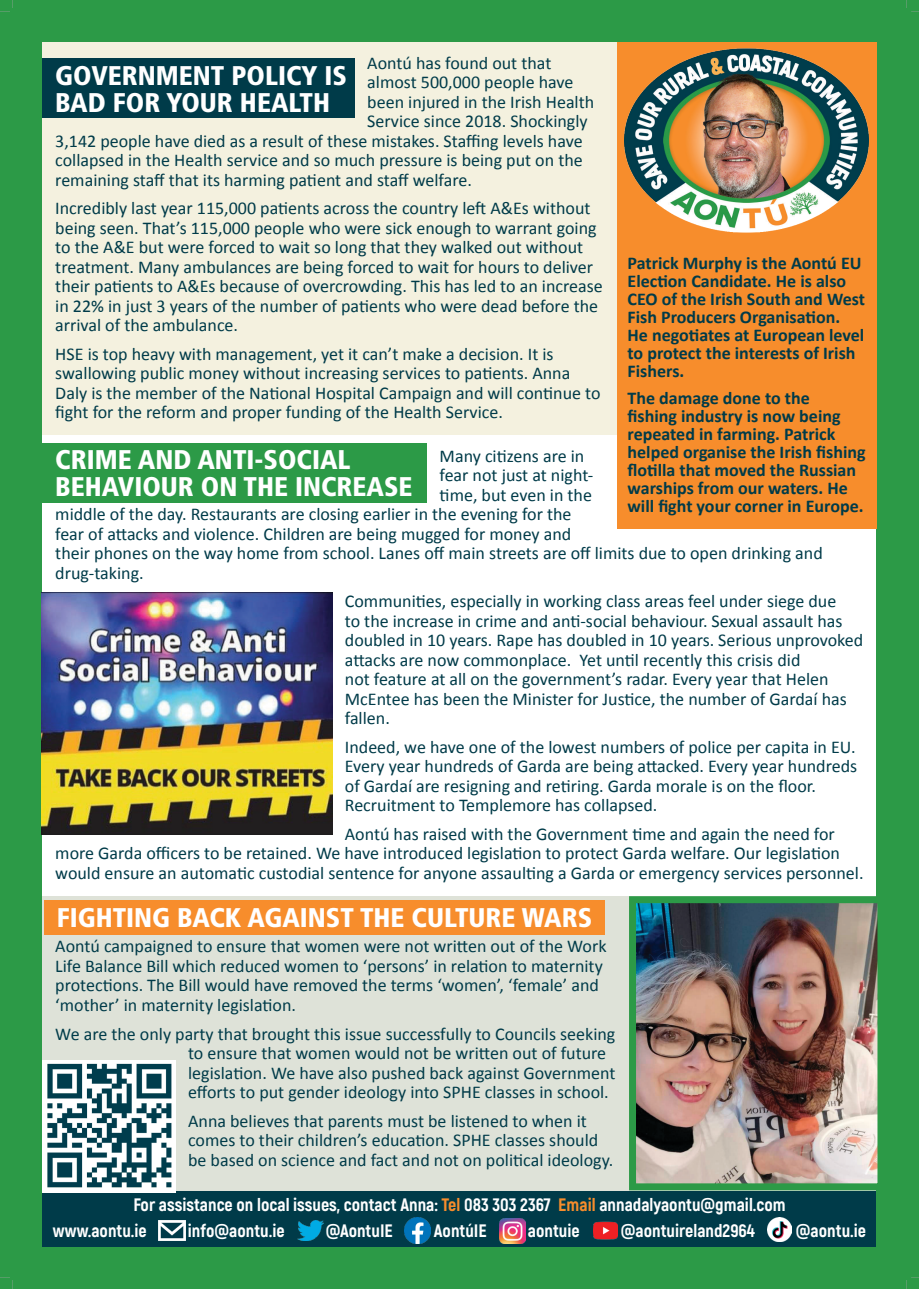
<style>
.page{position:relative;width:919px;height:1289px;background:#fff}
.page>*{position:absolute;margin:0;border:0;box-sizing:border-box;transform-origin:0 0}
.t1{font:900 condensed 27px/27px "Frutiger";color:#fff}
.t2{font:18px/19.5px "Calibri";color:#003b49}
.t3{font:700 18px/18px "Calibri";color:#003b49}
.t4{font:800 18px/25.5px "Akrobat";color:#fff}
.s1{color:#f78d2c}
</style>
<div class="page">
<div style="left:0;top:0;width:918px;height:1288px;background:#2c9a47"></div>
<div style="left:43px;top:1190px;width:833px;height:56px;background:#003b49"></div>
<img style="left:158px;top:1220px;width:27px;height:20px">
<img style="left:767px;top:1217px;width:24px;height:24px">
<img style="left:593px;top:1221px;width:24px;height:19px">
<img style="left:298px;top:1220px;width:25px;height:20px">
<img style="left:404px;top:1217px;width:26px;height:26px">
<img style="left:499px;top:1218px;width:26px;height:25px">
<div style="left:43px;top:896px;width:833px;height:294px;background:#dee2d8"></div>
<div style="left:43px;top:435px;width:833px;height:461px;background:#fff"></div>
<div style="left:43px;top:43px;width:833px;height:392px;background:#f4f1df"></div>
<div style="left:44px;top:900px;width:560px;height:34px;background:#f78d2c"></div>
<div style="left:43px;top:443px;width:384px;height:59px;background:#2c9a47"></div>
<div style="left:43px;top:58px;width:311px;height:60px;background:#003b49"></div>
<img style="left:43px;top:1060px;width:132px;height:132px">
<div style="left:617px;top:43px;width:259px;height:204px;background:#f78d2c"></div>
<img style="left:624px;top:49px;width:244px;height:184px">
<div style="left:617px;top:247px;width:259px;height:282px;background:#f78d2c"></div>
<img style="left:42px;top:592px;width:290px;height:242px">
<img style="left:637px;top:904px;width:239px;height:278px">
<div style="left:629px;top:896px;width:255px;height:294px;border:7px solid #2c9a47"></div>
<p class="t2" style="left:367px;top:53px;width:186px">Aontú has found out that</p>
<p class="t2" style="left:367px;top:73px;width:208px">almost 500,000 people have</p>
<p class="t2" style="left:367px;top:92px;width:228px">been injured in the Irish Health</p>
<p class="t2" style="left:367px;top:112px;width:222px">Service since 2018. Shockingly</p>
<p class="t2" style="left:55px;top:131px;width:529px">3,142 people have died as a result of these mistakes. Staffing levels have</p>
<p class="t2" style="left:55px;top:151px;width:529px">collapsed in the Health service and so much pressure is being put on the</p>
<p class="t2" style="left:55px;top:170px;width:418px">remaining staff that its harming patient and staff welfare.</p>
<p class="t2" style="left:55px;top:199px;width:549px">Incredibly last year 115,000 patients across the country left A&amp;Es without being seen. That’s 115,000 people who were sick enough to warrant going to the A&amp;E but were forced to wait so long that they walked out without treatment. Many ambulances are being forced to wait for hours to deliver their patients to A&amp;Es because of overcrowding. This has led to an increase in 22% in just 3 years of the number of patients who were dead before the arrival of the ambulance.</p>
<p class="t2" style="left:55px;top:344px;width:546px">HSE is top heavy with management, yet it can’t make a decision. It is swallowing public money without increasing services to patients. Anna Daly is the member of the National Hospital Campaign and will continue to fight for the reform and proper funding of the Health Service.</p>
<h1 class="t1" style="left:55px;top:62px;width:293px">GOVERNMENT POLICY IS<br>BAD FOR YOUR HEALTH</h1>
<p class="t3" style="left:627px;top:254px;width:239px">Patrick Murphy is the Aontú EU<br>Election Candidate. He is also<br>CEO of the Irish South and West<br>Fish Producers Organisation.<br>He negotiates at European level to protect the interests of Irish<br>Fishers.</p>
<p class="t3" style="left:627px;top:389px;width:239px">The damage done to the<br>fishing industry is now being repeated in farming. Patrick helped organise the Irish fishing flotilla that moved the Russian warships from our waters. He will fight your corner in Europe.</p>
<p class="t2" style="left:439px;top:446px;width:146px">Many citizens are in</p>
<p class="t2" style="left:439px;top:465px;width:155px">fear not just at night-</p>
<p class="t2" style="left:439px;top:485px;width:154px">time, but even in the</p>
<p class="t2" style="left:55px;top:504px;width:517px">middle of the day. Restaurants are closing earlier in the evening for the</p>
<p class="t2" style="left:55px;top:524px;width:517px">fear of attacks and violence. Children are being mugged for money and</p>
<p class="t2" style="left:55px;top:543px;width:769px">their phones on the way home from school. Lanes off main streets are off limits due to open drinking and</p>
<p class="t2" style="left:55px;top:563px;width:90px">drug-taking.</p>
<p class="t2" style="left:345px;top:591px;width:520px">Communities, especially in working class areas feel under siege due<br>to the increase in crime and anti-social behaviour. Sexual assault has doubled in 10 years. Rape has doubled in 10 years. Serious unprovoked attacks are now commonplace. Yet until recently this crisis did<br>not feature at all on the government’s radar. Every year that Helen McEntee has been the Minister for Justice, the number of Gardaí has fallen.</p>
<p class="t2" style="left:345px;top:737px;width:514px">Indeed, we have one of the lowest numbers of police per capita in EU.<br>Every year hundreds of Garda are being attacked. Every year hundreds of Gardaí are resigning and retiring. Garda morale is on the floor.<br>Recruitment to Templemore has collapsed.</p>
<p class="t2" style="left:55px;top:824px;width:809px;text-indent:289px">Aontú has raised with the Government time and again the need for more Garda officers to be retained. We have introduced legislation to protect Garda welfare. Our legislation would ensure an automatic custodial sentence for anyone assaulting a Garda or emergency services personnel.</p>
<h1 class="t1" style="left:55px;top:446px;width:359px">CRIME AND ANTI-SOCIAL<br>BEHAVIOUR ON THE INCREASE</h1>
<h1 class="t1" style="left:57px;top:904px;width:537px">FIGHTING BACK AGAINST THE CULTURE WARS</h1>
<p class="t2" style="left:55px;top:936px;width:552px">Aontú campaigned to ensure that women were not written out of the Work Life Balance Bill which reduced women to ‘persons’ in relation to maternity protections. The Bill would have removed the terms ‘women’, ‘female’ and ‘mother’ in maternity legislation.</p>
<p class="t2" style="left:188px;top:1023px;width:429px;text-indent:-133px">We are the only party that brought this issue successfully to Councils seeking to ensure that women would not be written out of future legislation. We have also pushed back against Government efforts to put gender ideology into SPHE classes in school.</p>
<p class="t2" style="left:188px;top:1110px;width:426px">Anna believes that parents must be listened to when it comes to their children’s education. SPHE classes should be based on science and fact and not on political ideology.</p>
<p class="t4" style="left:53px;top:1192px;width:734px;text-indent:80px">For assistance on local issues, contact Anna: <span class="s1">Tel</span> 083 303 2367 <span class="s1">Email</span> annadalyaontu@gmail.com www.aontu.ie</p>
<p class="t4" style="left:188px;top:1217px;width:98px">info@aontu.ie</p>
<p class="t4" style="left:325px;top:1217px;width:69px">@AontuIE</p>
<p class="t4" style="left:434px;top:1217px;width:54px">AontúIE</p>
<p class="t4" style="left:528px;top:1217px;width:53px">aontuie</p>
<p class="t4" style="left:620px;top:1217px;width:136px">@aontuireland2964</p>
<p class="t4" style="left:795px;top:1217px;width:72px">@aontu.ie</p>
</div>
